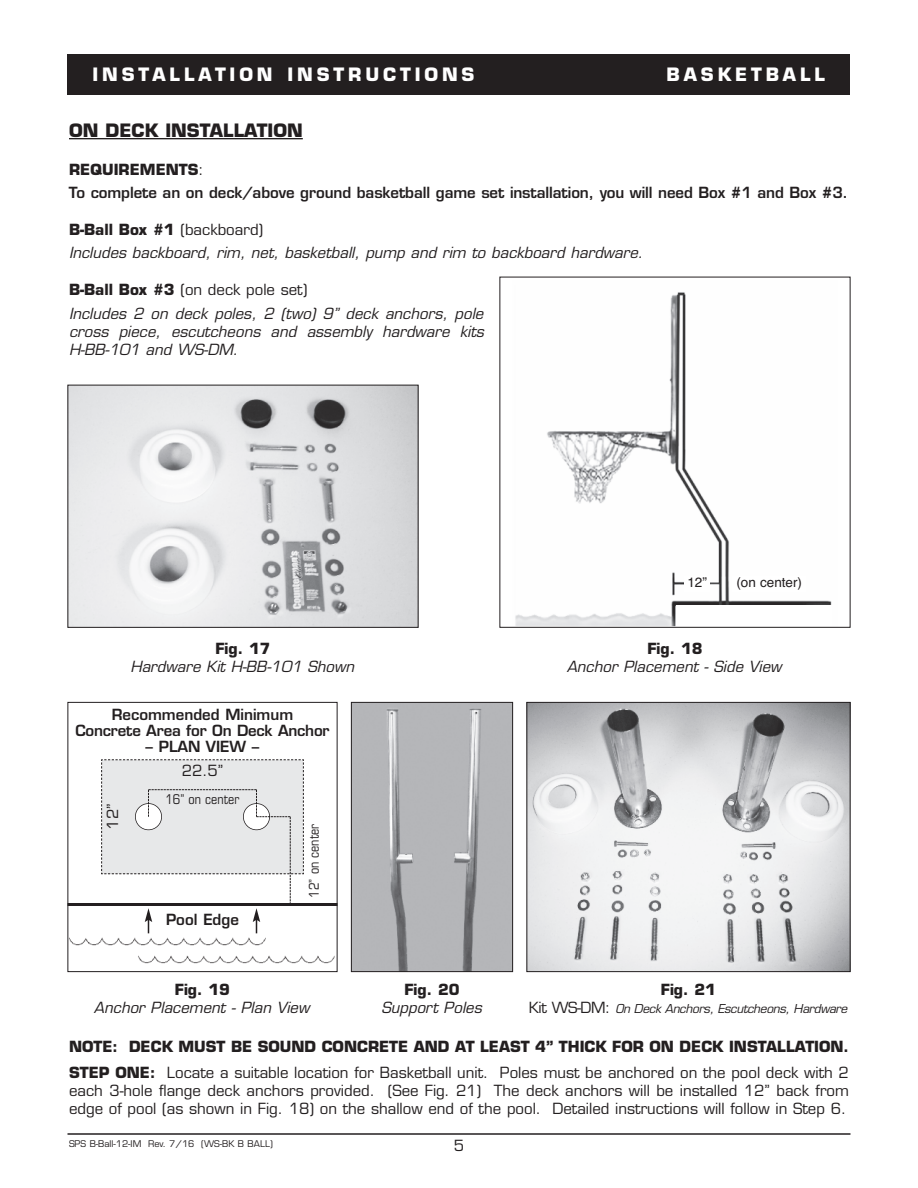
<style>
.page{position:relative;width:918px;height:1188px;background:#fff}
.page>*{position:absolute;margin:0;border:0;box-sizing:border-box;transform-origin:0 0}
.t1{font:700 18px "Eurostile";letter-spacing:.215em;color:#fff}
.t2{font:700 18px "Eurostile";color:#231f20}
.t3{font:15px/26.1px "Eurostile";color:#231f20}
.t4{font:italic 15px/23.4px "Eurostile";color:#231f20}
.t5{font:600 15px/15.8px "Eurostile";letter-spacing:-.005em;color:#231f20;text-align:center}
.t6{font:700 15px "Eurostile";color:#231f20}
.t7{font:condensed 13.5px "Eurostile";color:#231f20}
.t8{font:13.5px "Helvetica";color:#231f20}
.t9{font:italic 12px "Eurostile";letter-spacing:-.03em;color:#231f20}
.t10{font:9px "Eurostile";color:#231f20}
.s1{font-weight:700}
.s2{font-weight:400}
.s3{font-weight:700;font-style:normal}
.s4{font-style:normal}
.s5{font-style:normal;font-size:15px}
</style>
<div class="page">
<div style="left:68px;top:54px;width:782px;height:40px;background:#231f20"></div>
<hr style="left:68px;top:1133px;width:782px;height:2px;background:#231f20">
<div style="left:68px;top:702px;width:270px;height:270px;border:1px solid #231f20"></div>
<img style="left:353px;top:704px;width:158px;height:266px">
<div style="left:351px;top:702px;width:162px;height:270px;border:1px solid #231f20"></div>
<img style="left:68px;top:934px;width:198px;height:14px">
<img style="left:138px;top:955px;width:197px;height:9px">
<svg style="left:101px;top:759px;width:203px;height:174px"></svg>
<hr style="left:68px;top:903px;width:270px;height:3px;background:#231f20">
<hr style="left:69px;top:138px;width:234px;height:1px;background:#231f20">
<img style="left:515px;top:292px;width:317px;height:334px">
<div style="left:685px;top:576px;width:25px;height:16px;background:#fff"></div>
<div style="left:733px;top:576px;width:73px;height:16px;background:#fff"></div>
<div style="left:676px;top:606px;width:156px;height:20px;background:#fff"></div>
<img style="left:70px;top:387px;width:346px;height:239px">
<img style="left:528px;top:704px;width:320px;height:266px">
<div style="left:526px;top:702px;width:324px;height:270px;border:1px solid #231f20"></div>
<p class="t1" style="left:92px;top:67px;width:384px">INSTALLATION INSTRUCTIONS</p>
<p class="t1" style="left:667px;top:67px;width:160px">BASKETBALL</p>
<p class="t2" style="left:69px;top:123px;width:235px">ON DECK INSTALLATION</p>
<p class="t5" style="left:69px;top:159px;width:781px;line-height:23.4px;text-align:left"><span class="s1">REQUIREMENTS</span><span class="s2">:<br></span>To complete an on deck/above ground basketball game set installation, you will need Box #1 and Box #3.</p>
<p class="t4" style="left:69px;top:219px;width:576px"><span class="s3">B-Ball Box #1</span> <span class="s4">(backboard)<br></span>Includes backboard, rim, net, basketball, pump and rim to backboard hardware.</p>
<p class="t4" style="left:69px;top:280px;width:416px"><span class="s3">B-Ball Box #3</span> <span class="s4">(on deck pole set)<br></span>Includes 2 on deck poles, 2 (two) 9” deck anchors, pole</p>
<p class="t4" style="left:69px;top:324px;width:416px;line-height:18px">cross piece, escutcheons and assembly hardware kits<br>H-BB-101 and WS-DM.</p>
<p class="t6" style="left:215px;top:643px;width:57px">Fig. 17</p>
<p class="t4" style="left:130px;top:656px;width:225px">Hardware Kit H-BB-101 Shown</p>
<p class="t5" style="left:75px;top:708px;width:256px">Recommended Minimum<br>Concrete Area for On Deck Anchor</p>
<p class="t5" style="left:146px;top:740px;width:115px">– PLAN VIEW –</p>
<p class="t3" style="left:182px;top:759px;width:43px">22.5”</p>
<p class="t3" style="left:101px;top:830px;width:28px;rotate:-90deg">12”</p>
<p class="t7" style="left:165px;top:794px;width:76px">16” on center</p>
<p class="t7" style="left:309px;top:898px;width:76px;rotate:-90deg">12” on center</p>
<p class="t5" style="left:166px;top:913px;width:74px">Pool Edge</p>
<p class="t6" style="left:175px;top:984px;width:57px">Fig. 19</p>
<p class="t4" style="left:94px;top:998px;width:217px">Anchor Placement - Plan View</p>
<p class="t6" style="left:404px;top:984px;width:57px">Fig. 20</p>
<p class="t4" style="left:382px;top:998px;width:102px">Support Poles</p>
<p class="t8" style="left:687px;top:575px;width:21px">12”</p>
<p class="t8" style="left:736px;top:575px;width:67px">(on center)</p>
<p class="t6" style="left:647px;top:643px;width:57px">Fig. 18</p>
<p class="t4" style="left:567px;top:656px;width:216px">Anchor Placement - Side View</p>
<p class="t6" style="left:661px;top:984px;width:57px">Fig. 21</p>
<p class="t9" style="left:529px;top:1004px;width:320px"><span class="s5">Kit WS-DM:</span> On Deck Anchors, Escutcheons, Hardware</p>
<p class="t3" style="left:69px;top:1035px;width:782px"><span class="s1">NOTE: DECK MUST BE SOUND CONCRETE AND AT LEAST 4” THICK FOR ON DECK INSTALLATION.<br>STEP ONE:</span> Locate a suitable location for Basketball unit. Poles must be anchored on the pool deck with 2</p>
<p class="t3" style="left:69px;top:1083px;width:781px;line-height:18px">each 3-hole flange deck anchors provided. (See Fig. 21) The deck anchors will be installed 12” back from edge of pool (as shown in Fig. 18) on the shallow end of the pool. Detailed instructions will follow in Step 6.</p>
<p class="t10" style="left:69px;top:1140px;width:205px">SPS B-Ball-12-IM Rev. 7/16 (WS-BK B BALL)</p>
<p class="t3" style="left:454px;top:1134px;width:12px">5</p>
</div>
